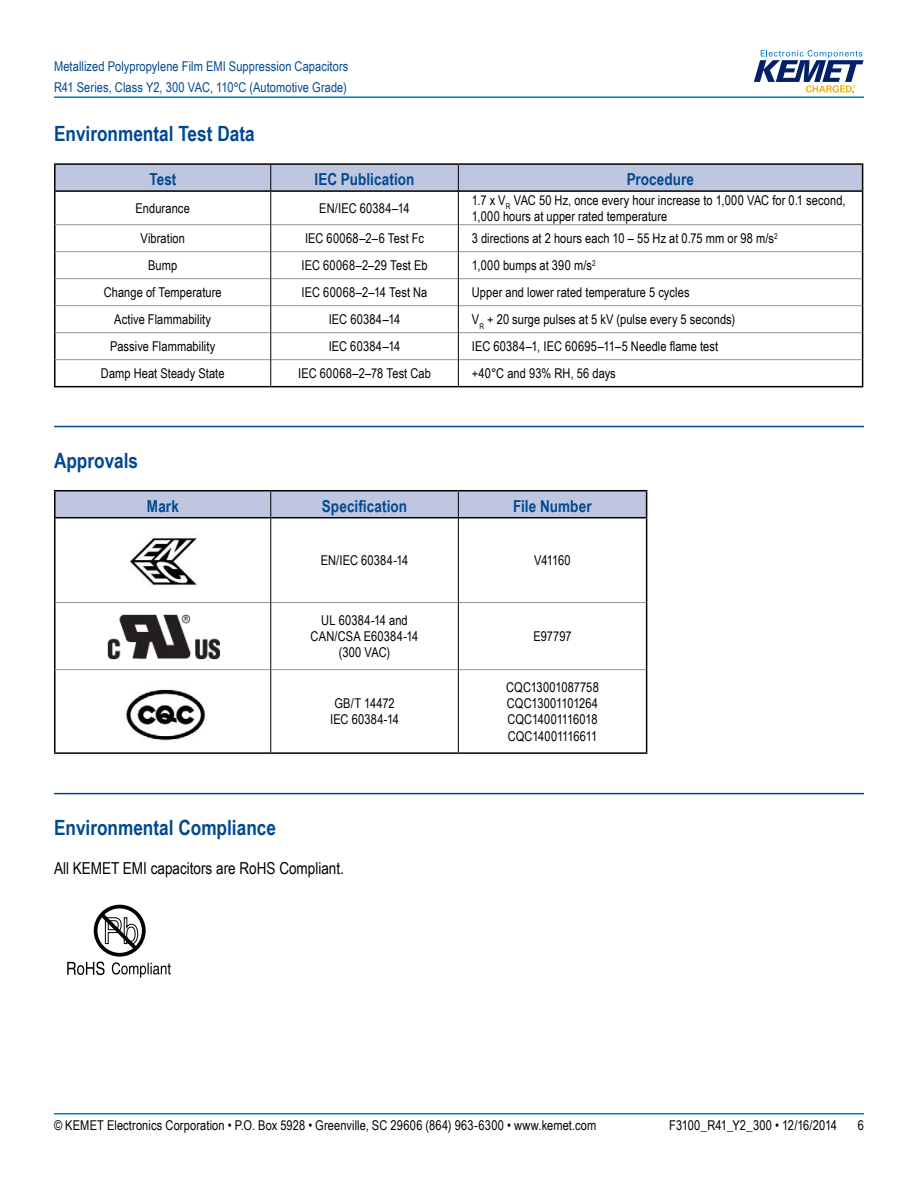
<style>
.page{position:relative;width:918px;height:1188px;background:#fff}
.page>*{position:absolute;margin:0;border:0;box-sizing:border-box;transform-origin:0 0}
.t1{font:700 21px "Arial Narrow";color:#004990}
.t2{font:700 16.5px "Arial Narrow";letter-spacing:.005em;color:#004990}
.t3{font:16.5px "Arial Narrow";color:#000}
.t4{font:13.5px/16.2px "Arial Narrow";letter-spacing:.005em;color:#000;text-align:center}
.t5{font:13.5px/21px "Arial Narrow";letter-spacing:.005em;color:#004990}
</style>
<div class="page">
<hr style="left:54px;top:1113px;width:810px;height:2px;background:#007dc3">
<hr style="left:54px;top:96px;width:810px;height:2px;background:#007dc3">
<svg style="left:754px;top:50px;width:110px;height:43px"></svg>
<hr style="left:54px;top:426px;width:810px;height:1px;background:#004990">
<hr style="left:54px;top:793px;width:810px;height:1px;background:#004990">
<hr style="left:54px;top:192px;width:2px;height:33px;background:#000">
<hr style="left:862px;top:192px;width:1px;height:33px;background:#000">
<hr style="left:54px;top:225px;width:2px;height:27px;background:#000">
<hr style="left:54px;top:252px;width:2px;height:27px;background:#000">
<hr style="left:54px;top:279px;width:2px;height:27px;background:#000">
<hr style="left:54px;top:306px;width:2px;height:27px;background:#000">
<hr style="left:54px;top:333px;width:2px;height:27px;background:#000">
<hr style="left:54px;top:360px;width:2px;height:26px;background:#000">
<svg style="left:862px;top:225px;width:1px;height:161px"></svg>
<hr style="left:54px;top:386px;width:217px;height:1px;background:#000">
<hr style="left:271px;top:386px;width:187px;height:1px;background:#000">
<hr style="left:458px;top:386px;width:405px;height:1px;background:#000">
<hr style="left:56px;top:224px;width:214px;height:1px;background:#939598">
<hr style="left:271px;top:224px;width:187px;height:1px;background:#939598">
<hr style="left:459px;top:224px;width:403px;height:1px;background:#939598">
<hr style="left:56px;top:251px;width:214px;height:1px;background:#939598">
<hr style="left:271px;top:251px;width:187px;height:1px;background:#939598">
<hr style="left:459px;top:251px;width:403px;height:1px;background:#939598">
<hr style="left:56px;top:278px;width:214px;height:1px;background:#939598">
<hr style="left:271px;top:278px;width:187px;height:1px;background:#939598">
<hr style="left:459px;top:278px;width:403px;height:1px;background:#939598">
<hr style="left:56px;top:305px;width:214px;height:1px;background:#939598">
<hr style="left:271px;top:305px;width:187px;height:1px;background:#939598">
<hr style="left:459px;top:305px;width:403px;height:1px;background:#939598">
<hr style="left:56px;top:332px;width:214px;height:1px;background:#939598">
<hr style="left:271px;top:332px;width:187px;height:1px;background:#939598">
<hr style="left:459px;top:332px;width:403px;height:1px;background:#939598">
<hr style="left:56px;top:359px;width:214px;height:1px;background:#939598">
<hr style="left:271px;top:359px;width:187px;height:1px;background:#939598">
<hr style="left:459px;top:359px;width:403px;height:1px;background:#939598">
<hr style="left:54px;top:163px;width:217px;height:2px;background:#000">
<hr style="left:54px;top:165px;width:2px;height:25px;background:#000">
<hr style="left:271px;top:163px;width:187px;height:2px;background:#000">
<hr style="left:458px;top:163px;width:405px;height:2px;background:#000">
<hr style="left:54px;top:190px;width:216px;height:2px;background:#000">
<hr style="left:271px;top:190px;width:187px;height:2px;background:#000">
<hr style="left:459px;top:190px;width:404px;height:2px;background:#000">
<svg style="left:55px;top:164px;width:808px;height:27px;background:#b3bad2"></svg>
<hr style="left:270px;top:191px;width:1px;height:34px;background:#000">
<hr style="left:458px;top:191px;width:1px;height:34px;background:#000">
<svg style="left:270px;top:225px;width:1px;height:161px"></svg>
<svg style="left:458px;top:225px;width:1px;height:161px"></svg>
<hr style="left:56px;top:602px;width:214px;height:1px;background:#939598">
<hr style="left:271px;top:602px;width:187px;height:1px;background:#939598">
<hr style="left:459px;top:602px;width:187px;height:1px;background:#939598">
<hr style="left:54px;top:518px;width:2px;height:85px;background:#000">
<hr style="left:646px;top:518px;width:1px;height:85px;background:#000">
<hr style="left:54px;top:603px;width:2px;height:67px;background:#000">
<hr style="left:646px;top:603px;width:1px;height:67px;background:#000">
<hr style="left:54px;top:670px;width:2px;height:82px;background:#000">
<hr style="left:646px;top:670px;width:1px;height:82px;background:#000">
<hr style="left:54px;top:752px;width:217px;height:2px;background:#000">
<hr style="left:271px;top:752px;width:187px;height:2px;background:#000">
<hr style="left:458px;top:752px;width:189px;height:2px;background:#000">
<hr style="left:56px;top:669px;width:214px;height:1px;background:#939598">
<hr style="left:271px;top:669px;width:187px;height:1px;background:#939598">
<hr style="left:459px;top:669px;width:187px;height:1px;background:#939598">
<hr style="left:54px;top:490px;width:217px;height:1px;background:#000">
<hr style="left:54px;top:491px;width:2px;height:26px;background:#000">
<hr style="left:271px;top:490px;width:187px;height:1px;background:#000">
<hr style="left:458px;top:490px;width:189px;height:1px;background:#000">
<hr style="left:54px;top:517px;width:216px;height:1px;background:#000">
<svg style="left:55px;top:491px;width:592px;height:27px;background:#b3b9d2"></svg>
<hr style="left:270px;top:518px;width:1px;height:85px;background:#000">
<hr style="left:458px;top:518px;width:1px;height:85px;background:#000">
<hr style="left:270px;top:603px;width:1px;height:67px;background:#000">
<hr style="left:458px;top:603px;width:1px;height:67px;background:#000">
<hr style="left:270px;top:670px;width:1px;height:82px;background:#000">
<hr style="left:458px;top:670px;width:1px;height:82px;background:#000">
<img style="left:130px;top:535px;width:67px;height:52px">
<img style="left:107px;top:615px;width:113px;height:44px">
<img style="left:126px;top:689px;width:80px;height:52px">
<svg style="left:67px;top:962px;width:38px;height:13px"></svg>
<svg style="left:112px;top:962px;width:59px;height:16px"></svg>
<div style="left:94px;top:905px;width:52px;height:52px;border:4px solid #000;border-radius:50%"></div>
<svg style="left:96px;top:909px;width:45px;height:45px"></svg>
<p class="t5" style="left:54px;top:55px;width:296px">Metallized Polypropylene Film EMI Suppression Capacitors<br>R41 Series, Class Y2, 300 VAC, 110ºC (Automotive Grade)</p>
<h1 class="t1" style="left:54px;top:118px;width:202px">Environmental Test Data</h1>
<p class="t2" style="left:149px;top:167px;width:28px">Test</p>
<p class="t2" style="left:315px;top:167px;width:101px">IEC Publication</p>
<p class="t2" style="left:627px;top:167px;width:69px">Procedure</p>
<p class="t4" style="left:136px;top:199px;width:56px">Endurance</p>
<p class="t4" style="left:319px;top:199px;width:92px">EN/IEC 60384–14</p>
<p class="t4" style="left:472px;top:191px;width:375px;text-align:left">1.7 x V<sub>R</sub> VAC 50 Hz, once every hour increase to 1,000 VAC for 0.1 second,<br>1,000 hours at upper rated temperature</p>
<p class="t4" style="left:140px;top:230px;width:46px">Vibration</p>
<p class="t4" style="left:305px;top:230px;width:121px">IEC 60068–2–6 Test Fc</p>
<p class="t4" style="left:472px;top:230px;width:307px">3 directions at 2 hours each 10 – 55 Hz at 0.75 mm or 98 m/s<sup>2</sup></p>
<p class="t4" style="left:148px;top:257px;width:31px">Bump</p>
<p class="t4" style="left:302px;top:257px;width:128px">IEC 60068–2–29 Test Eb</p>
<p class="t4" style="left:472px;top:257px;width:125px">1,000 bumps at 390 m/s<sup>2</sup></p>
<p class="t4" style="left:104px;top:284px;width:119px">Change of Temperature</p>
<p class="t4" style="left:302px;top:284px;width:127px">IEC 60068–2–14 Test Na</p>
<p class="t4" style="left:472px;top:284px;width:219px">Upper and lower rated temperature 5 cycles</p>
<p class="t4" style="left:114px;top:311px;width:98px">Active Flammability</p>
<p class="t4" style="left:329px;top:311px;width:73px">IEC 60384–14</p>
<p class="t4" style="left:472px;top:311px;width:265px">V<sub>R</sub> + 20 surge pulses at 5 kV (pulse every 5 seconds)</p>
<p class="t4" style="left:110px;top:338px;width:107px">Passive Flammability</p>
<p class="t4" style="left:329px;top:338px;width:73px">IEC 60384–14</p>
<p class="t4" style="left:472px;top:338px;width:248px">IEC 60384–1, IEC 60695–11–5 Needle flame test</p>
<p class="t4" style="left:101px;top:365px;width:125px">Damp Heat Steady State</p>
<p class="t4" style="left:298px;top:365px;width:134px">IEC 60068–2–78 Test Cab</p>
<p class="t4" style="left:472px;top:365px;width:145px">+40°C and 93% RH, 56 days</p>
<h1 class="t1" style="left:54px;top:444px;width:86px">Approvals</h1>
<p class="t2" style="left:147px;top:494px;width:34px">Mark</p>
<p class="t2" style="left:322px;top:494px;width:87px">Specification</p>
<p class="t2" style="left:513px;top:494px;width:80px">File Number</p>
<p class="t4" style="left:321px;top:552px;width:89px">EN/IEC 60384-14</p>
<p class="t4" style="left:534px;top:552px;width:38px">V41160</p>
<p class="t4" style="left:311px;top:611px;width:109px">UL 60384-14 and<br>CAN/CSA E60384-14 (300 VAC)</p>
<p class="t4" style="left:330px;top:695px;width:70px">GB/T 14472<br>IEC 60384-14</p>
<p class="t4" style="left:533px;top:628px;width:40px">E97797</p>
<p class="t4" style="left:506px;top:679px;width:94px;text-align:justify">CQC13001087758<br>CQC13001101264<br>CQC14001116018<br>CQC14001116611</p>
<h1 class="t1" style="left:54px;top:812px;width:224px">Environmental Compliance</h1>
<p class="t3" style="left:54px;top:856px;width:291px">All KEMET EMI capacitors are RoHS Compliant.</p>
<p class="t4" style="left:54px;top:1117px;width:544px">© KEMET Electronics Corporation • P.O. Box 5928 • Greenville, SC 29606 (864) 963-6300 • www.kemet.com</p>
<p class="t4" style="left:669px;top:1117px;width:169px">F3100_R41_Y2_300 • 12/16/2014</p>
<p class="t4" style="left:858px;top:1117px;width:8px">6</p>
</div>
